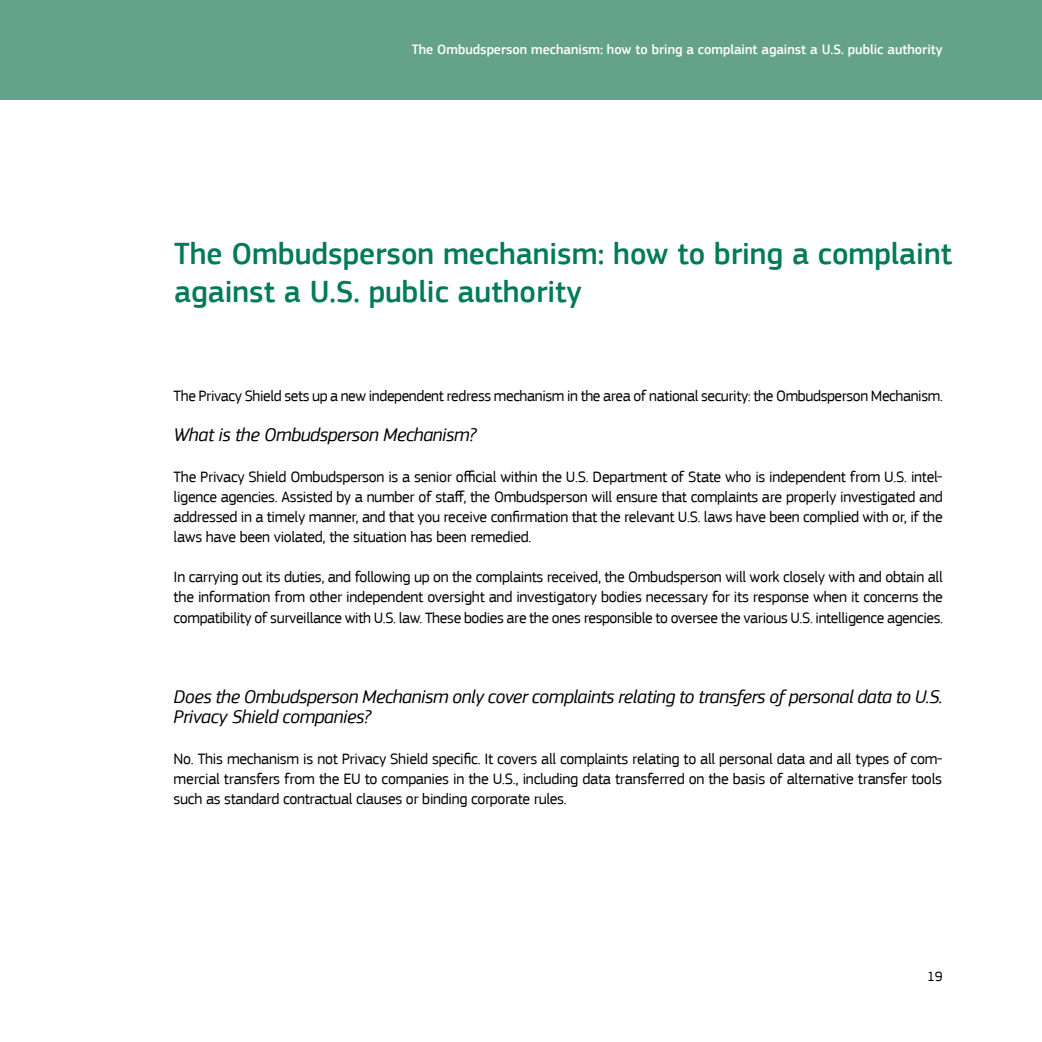
<style>
.page{position:relative;width:1042px;height:1042px;background:#fff}
.page>*{position:absolute;margin:0;border:0;box-sizing:border-box;transform-origin:0 0}
.t1{font:500 31.5px/38.5px "EC Square Sans Pro";color:#007a58}
.t2{font:italic 19.25px/20.1px "EC Square Sans Pro";letter-spacing:-.02em;color:#000}
.t3{font:15.75px/20.1px "EC Square Sans Pro";letter-spacing:-.025em;color:#000;text-align:justify}
.t4{font:500 14px "EC Square Sans Pro";color:#fff}
.t5{font:14px "EC Square Sans Pro";color:#000}
</style>
<div class="page">
<div style="left:0;top:0;width:1042px;height:99px;background:#65a28b"></div>
<p class="t4" style="left:412px;top:41px;width:532px">The Ombudsperson mechanism: how to bring a complaint against a U.S. public authority</p>
<h1 class="t1" style="left:174px;top:235px;width:779px">The Ombudsperson mechanism: how to bring a complaint against a U.S. public authority</h1>
<p class="t3" style="left:174px;top:386px;width:771px">The Privacy Shield sets up a new independent redress mechanism in the area of national security: the Ombudsperson Mechanism.</p>
<p class="t2" style="left:174px;top:425px;width:304px">What is the Ombudsperson Mechanism?</p>
<p class="t3" style="left:174px;top:466px;width:770px">The Privacy Shield Ombudsperson is a senior official within the U.S. Department of State who is independent from U.S. intel&shy;ligence agencies. Assisted by a number of staff, the Ombudsperson will ensure that complaints are properly investigated and addressed in a timely manner, and that you receive confirmation that the relevant U.S. laws have been complied with or, if the laws have been violated, the situation has been remedied.</p>
<p class="t3" style="left:174px;top:567px;width:771px">In carrying out its duties, and following up on the complaints received, the Ombudsperson will work closely with and obtain all the information from other independent oversight and investigatory bodies necessary for its response when it concerns the compatibility of surveillance with U.S. law. These bodies are the ones responsible to oversee the various U.S. intelligence agencies.</p>
<p class="t2" style="left:174px;top:687px;width:770px">Does the Ombudsperson Mechanism only cover complaints relating to transfers of personal data to U.S.<br>Privacy Shield companies?</p>
<p class="t3" style="left:174px;top:748px;width:770px">No. This mechanism is not Privacy Shield specific. It covers all complaints relating to all personal data and all types of com&shy;mercial transfers from the EU to companies in the U.S., including data transferred on the basis of alternative transfer tools such as standard contractual clauses or binding corporate rules.</p>
<p class="t5" style="left:927px;top:968px;width:17px">19</p>
</div>
